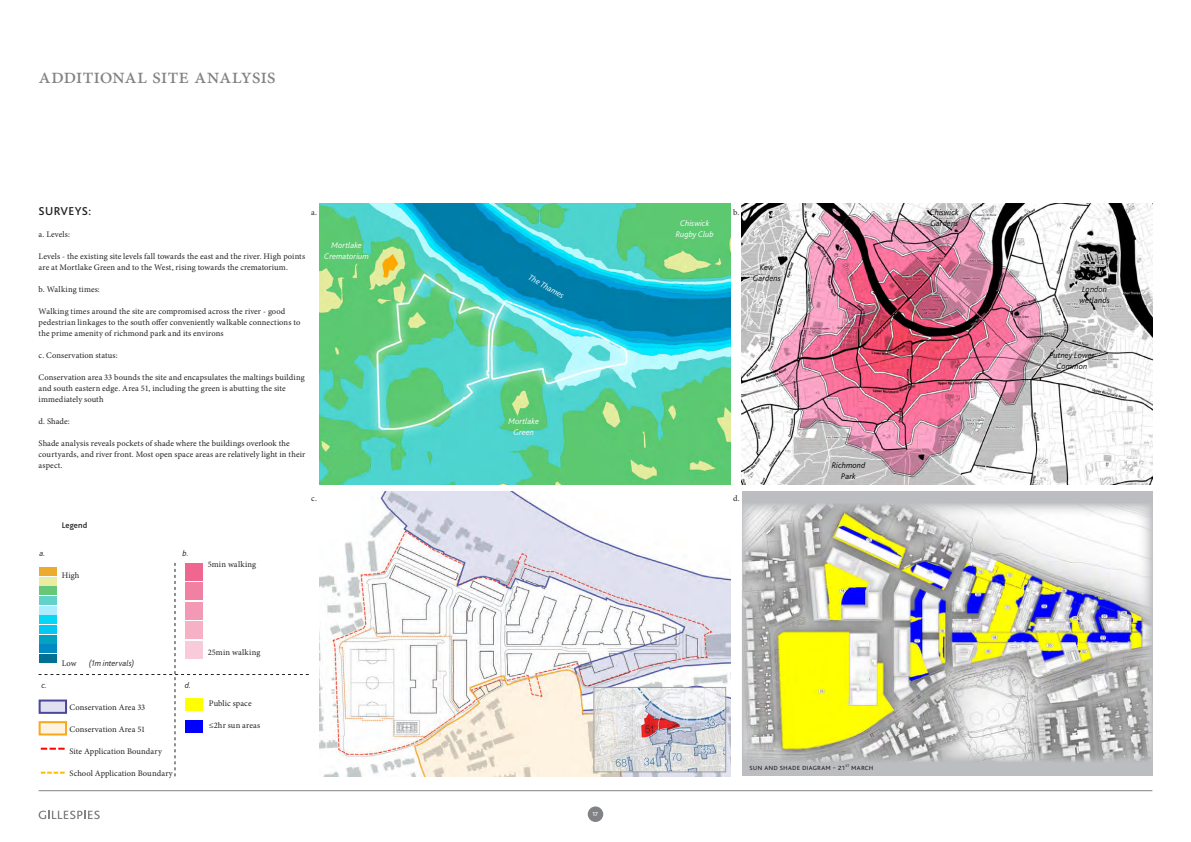
<style>
.page{position:relative;width:1191px;height:842px;background:#fff}
.page>*{position:absolute;margin:0;border:0;box-sizing:border-box;transform-origin:0 0}
.Sub_Header{font:22px "Minion Pro";letter-spacing:-.02em;color:#808285}
.t1{font:500 12px "Bliss 2";color:#231f20}
.Body_Copy{font:8.5px/11px "Minion Pro";letter-spacing:.015em;color:#231f20}
.Body_Copy_Italic{font:italic 300 8.5px/11px "Bliss 2";letter-spacing:.005em;color:#000;text-align:center}
.Body_Copy_Italic-2{font:italic 300 8.5px/11px "Bliss 2";letter-spacing:.005em;color:#fff;text-align:center}
.t2{font:300 8.5px "Bliss 2";color:#231f20}
.Body_Copy_Italic-3{font:italic 300 8.5px "Bliss 2";color:#231f20}
.Body_Copy-2{font:500 8.5px "Bliss 2";color:#231f20}
.t3{font:500 6px "Bliss 2";color:#fff}
</style>
<div class="page">
<div style="left:588px;top:806px;width:15px;height:16px;background:#808285;border-radius:50%"></div>
<svg style="left:39px;top:811px;width:61px;height:8px"></svg>
<hr style="left:39px;top:790px;width:1113px;height:1px;background:#808285">
<img style="left:320px;top:204px;width:410px;height:280px">
<img style="left:320px;top:492px;width:410px;height:284px">
<img style="left:741px;top:204px;width:411px;height:280px">
<img style="left:595px;top:689px;width:129px;height:81px">
<svg style="left:641px;top:713px;width:39px;height:24px"></svg>
<div style="left:593px;top:687px;width:133px;height:85px;border:1px solid #959383"></div>
<div style="left:741px;top:492px;width:411px;height:284px;background:#bcbdc0"></div>
<img style="left:741px;top:504px;width:411px;height:258px">
<svg style="left:39px;top:563px;width:270px;height:213px"></svg>
<p class="Sub_Header" style="left:39px;top:61px;width:239px">additional SITE analysis</p>
<p class="t1" style="left:39px;top:203px;width:54px">SURVEYS:</p>
<p class="Body_Copy" style="left:39px;top:228px;width:33px">a. Levels:</p>
<p class="Body_Copy" style="left:39px;top:250px;width:268px">Levels - the existing site levels fall towards the east and the river. High points are at Mortlake Green and to the West, rising towards the crematorium.</p>
<p class="Body_Copy" style="left:39px;top:283px;width:63px">b. Walking times:</p>
<p class="Body_Copy" style="left:39px;top:305px;width:263px">Walking times around the site are compromised across the river - good pedestrian linkages to the south offer conveniently walkable connections to the prime amenity of richmond park and its environs</p>
<p class="Body_Copy" style="left:39px;top:349px;width:81px">c. Conservation status:</p>
<p class="Body_Copy" style="left:39px;top:371px;width:268px">Conservation area 33 bounds the site and encapsulates the maltings building and south eastern edge. Area 51, including the green is abutting the site immediately south</p>
<p class="Body_Copy" style="left:39px;top:415px;width:33px">d. Shade:</p>
<p class="Body_Copy" style="left:39px;top:437px;width:268px">Shade analysis reveals pockets of shade where the buildings overlook the courtyards, and river front. Most open space areas are relatively light in their aspect.</p>
<p class="Body_Copy" style="left:311px;top:206px;width:7px">a.</p>
<p class="Body_Copy" style="left:733px;top:206px;width:8px">b.</p>
<p class="Body_Copy_Italic-2" style="left:675px;top:217px;width:40px">Chiswick<br>Rugby Club</p>
<p class="Body_Copy_Italic-2" style="left:324px;top:239px;width:46px">Mortlake<br>Crematorium</p>
<p class="Body_Copy_Italic-2" style="left:532px;top:272px;width:42px;rotate:30deg">The Thames</p>
<p class="Body_Copy_Italic-2" style="left:508px;top:415px;width:32px">Mortlake<br>Green</p>
<p class="Body_Copy-2" style="left:62px;top:520px;width:27px">Legend</p>
<p class="Body_Copy_Italic-3" style="left:39px;top:547px;width:7px">a.</p>
<p class="Body_Copy_Italic-3" style="left:182px;top:547px;width:8px">b.</p>
<p class="Body_Copy" style="left:62px;top:569px;width:19px">High</p>
<p class="Body_Copy" style="left:208px;top:558px;width:50px">5min walking</p>
<p class="Body_Copy" style="left:311px;top:492px;width:7px">c.</p>
<p class="Body_Copy" style="left:733px;top:492px;width:8px">d.</p>
<p class="Body_Copy_Italic" style="left:760px;top:261px;width:15px">Kew</p>
<p class="Body_Copy_Italic" style="left:753px;top:272px;width:29px">Gardens</p>
<p class="Body_Copy_Italic" style="left:831px;top:459px;width:35px">Richmond<br>Park</p>
<p class="Body_Copy" style="left:62px;top:657px;width:16px">Low</p>
<p class="Body_Copy_Italic-3" style="left:89px;top:657px;width:46px">(1m intervals)</p>
<p class="Body_Copy_Italic-3" style="left:41px;top:679px;width:7px">c.</p>
<p class="Body_Copy_Italic-3" style="left:185px;top:679px;width:8px">d.</p>
<p class="Body_Copy" style="left:69px;top:701px;width:77px">Conservation Area 33</p>
<p class="Body_Copy" style="left:69px;top:723px;width:77px">Conservation Area 51</p>
<p class="Body_Copy" style="left:69px;top:745px;width:94px">Site Application Boundary</p>
<p class="Body_Copy" style="left:69px;top:767px;width:105px">School Application Boundary</p>
<p class="Body_Copy" style="left:208px;top:646px;width:54px">25min walking</p>
<p class="Body_Copy" style="left:209px;top:698px;width:44px">Public space</p>
<p class="Body_Copy" style="left:209px;top:720px;width:53px">≤2hr sun areas</p>
<p class="t3" style="left:592px;top:810px;width:7px">17</p>
<p class="t2" style="left:749px;top:762px;width:5px">SUN</p>
<p class="t2" style="left:764px;top:762px;width:6px">AND</p>
<p class="t2" style="left:780px;top:762px;width:5px">SHADE</p>
<p class="t2" style="left:802px;top:762px;width:5px">DIAGRA</p>
<p class="t2" style="left:825px;top:762px;width:31px">M - 21<sup>ST</sup> mARCH</p>
<p class="Body_Copy_Italic" style="left:929px;top:206px;width:31px;text-align:left">Chiswick<br>Gardens</p>
<p class="Body_Copy_Italic" style="left:1079px;top:283px;width:32px">London wetlands</p>
<p class="Body_Copy_Italic" style="left:1049px;top:349px;width:47px">Putney Lower<br>Common</p>
</div>
